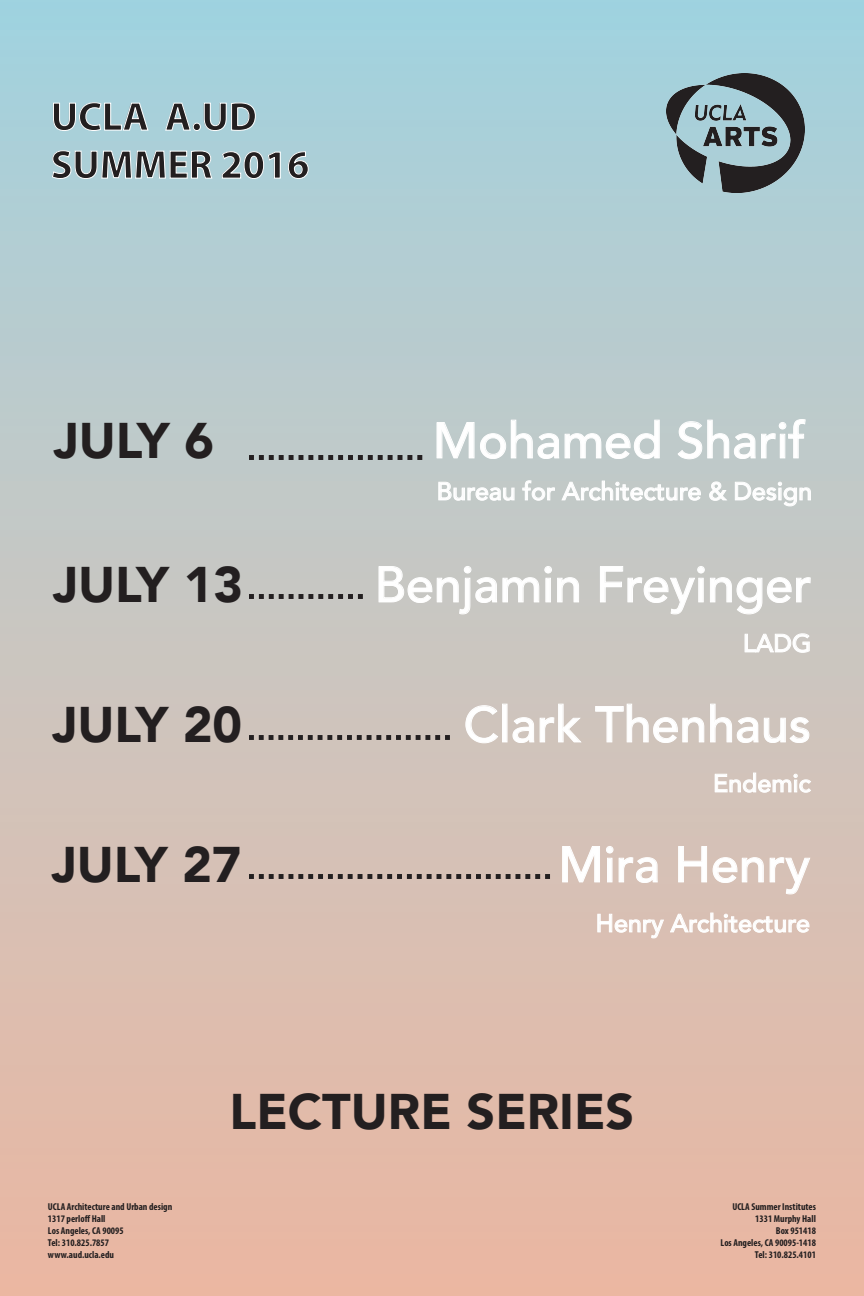
<style>
.page{position:relative;width:864px;height:1296px;background:#fff}
.page>*{position:absolute;margin:0;border:0;box-sizing:border-box;transform-origin:0 0}
.t1{font:500 50px "Avenir";color:#fff}
.t2{font:900 50px "Avenir";color:#231f20}
.t3{font:700 40px/48px "Myriad Pro";color:#231f20}
.t4{font:500 25px "Avenir";color:#fff}
.t5{font:700 condensed 10px/12px "Myriad Pro";color:#231f20}
</style>
<div class="page">
<div style="left:0;top:0;width:864px;height:1296px;background:linear-gradient(to bottom,#a3d3df,#eeb7a1)"></div>
<svg style="left:437px;top:420px;width:122px;height:39px;background:#c7d1d1"></svg>
<svg style="left:565px;top:420px;width:95px;height:39px;background:#c6d1d1"></svg>
<svg style="left:677px;top:419px;width:129px;height:40px;background:#c7d1d1"></svg>
<svg style="left:438px;top:482px;width:77px;height:19px"></svg>
<svg style="left:522px;top:480px;width:33px;height:21px"></svg>
<svg style="left:561px;top:481px;width:140px;height:20px;background:#d0d6d4"></svg>
<svg style="left:709px;top:481px;width:18px;height:20px"></svg>
<svg style="left:735px;top:482px;width:76px;height:24px;background:#d0d5d3"></svg>
<svg style="left:379px;top:566px;width:118px;height:48px;background:#cecdca"></svg>
<svg style="left:503px;top:566px;width:76px;height:36px;background:#cececb"></svg>
<svg style="left:600px;top:566px;width:211px;height:48px;background:#cdcdc9"></svg>
<svg style="left:745px;top:633px;width:65px;height:20px"></svg>
<svg style="left:465px;top:705px;width:33px;height:38px"></svg>
<div style="left:502px;top:704px;width:5px;height:38px;border:1px solid #fff"></div>
<svg style="left:513px;top:717px;width:21px;height:26px"></svg>
<svg style="left:540px;top:704px;width:42px;height:38px;background:#d5cbc5"></svg>
<svg style="left:595px;top:704px;width:109px;height:39px;background:#d4cbc4"></svg>
<svg style="left:710px;top:704px;width:99px;height:39px;background:#d5ccc5"></svg>
<svg style="left:715px;top:773px;width:96px;height:20px;background:#ddd2cb"></svg>
<svg style="left:562px;top:846px;width:38px;height:36px"></svg>
<svg style="left:606px;top:846px;width:52px;height:37px;background:#dccac1"></svg>
<svg style="left:678px;top:846px;width:29px;height:36px"></svg>
<svg style="left:713px;top:857px;width:51px;height:26px"></svg>
<svg style="left:770px;top:857px;width:40px;height:37px"></svg>
<svg style="left:597px;top:914px;width:67px;height:24px;background:#e0ccc2"></svg>
<svg style="left:670px;top:913px;width:139px;height:20px;background:#e2cfc6"></svg>
<svg style="left:249px;top:874px;width:305px;height:5px;background:#7d706b"></svg>
<svg style="left:249px;top:735px;width:205px;height:5px"></svg>
<svg style="left:249px;top:594px;width:118px;height:5px"></svg>
<svg style="left:249px;top:455px;width:178px;height:5px"></svg>
<img style="left:666px;top:73px;width:139px;height:120px">
<svg style="left:52px;top:102px;width:97px;height:30px;background:#b5d6df"></svg>
<svg style="left:164px;top:102px;width:28px;height:29px"></svg>
<div style="left:193px;top:123px;width:8px;height:8px;border:1px solid #fff;border-radius:50%"></div>
<svg style="left:203px;top:102px;width:53px;height:30px;background:#b6d7df"></svg>
<svg style="left:51px;top:150px;width:162px;height:30px;background:#bbd7de"></svg>
<svg style="left:221px;top:151px;width:60px;height:29px;background:#bad7dd"></svg>
<svg style="left:287px;top:151px;width:22px;height:29px"></svg>
<h2 class="t3" style="left:51px;top:91px;width:260px">UCLA A.UD<br>SUMMER 2016</h2>
<h1 class="t2" style="left:54px;top:408px;width:162px">JULY 6</h1>
<h1 class="t1" style="left:433px;top:408px;width:374px">Mohamed Sharif</h1>
<h3 class="t4" style="left:437px;top:475px;width:377px">Bureau for Architecture &amp; Design</h3>
<h1 class="t2" style="left:53px;top:552px;width:191px">JULY 13</h1>
<h1 class="t1" style="left:375px;top:552px;width:439px">Benjamin Freyinger</h1>
<h3 class="t4" style="left:743px;top:627px;width:70px">LADG</h3>
<h1 class="t2" style="left:53px;top:692px;width:191px">JULY 20</h1>
<h1 class="t1" style="left:464px;top:692px;width:349px">Clark Thenhaus</h1>
<h3 class="t4" style="left:713px;top:767px;width:99px">Endemic</h3>
<h1 class="t2" style="left:52px;top:832px;width:191px">JULY 27</h1>
<h1 class="t1" style="left:558px;top:832px;width:253px">Mira Henry</h1>
<h3 class="t4" style="left:596px;top:907px;width:216px">Henry Architecture</h3>
<h1 class="t2" style="left:230px;top:1079px;width:406px">LECTURE SERIES</h1>
<p class="t5" style="left:48px;top:1201px;width:126px">UCLA Architecture and Urban design<br>1317 perloff Hall<br>Los Angeles, CA 90095<br>Tel: 310.825.7857 www.aud.ucla.edu</p>
<p class="t5" style="left:721px;top:1201px;width:97px;text-align:right">UCLA Summer Institutes<br>1331 Murphy Hall<br>Box 951418<br>Los Angeles, CA 90095-1418<br>Tel: 310.825.4101</p>
</div>
